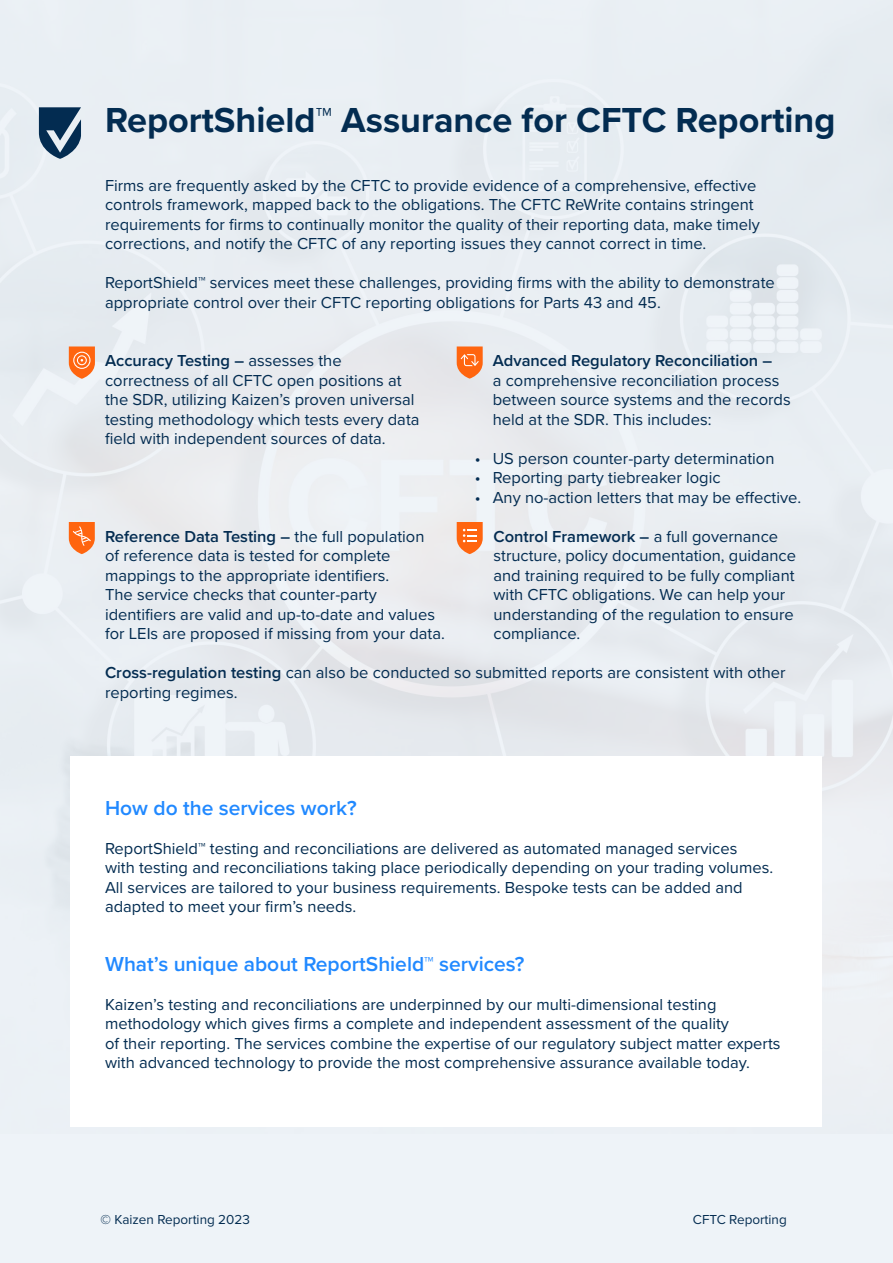
<style>
.page{position:relative;width:893px;height:1263px;background:#fff}
.page>*{position:absolute;margin:0;border:0;box-sizing:border-box;transform-origin:0 0}
.t1{font:700 36px "Proxima Nova";color:#032c51}
.t2{font:600 21px "Proxima Nova";color:#2189ff}
.t3{font:16.5px/19.5px "Proxima Nova";color:#032c51}
.t4{font:600 16.5px "Proxima Nova";color:#032c51}
.t5{font:13.5px "Proxima Nova";color:#032c51}
.s1{font-weight:600}
</style>
<div class="page">
<div style="left:0;top:0;width:892px;height:1263px;background:#eef3f8"></div>
<img style="left:0;top:92px;width:892px;height:1035px">
<svg style="left:69px;top:347px;width:26px;height:32px"></svg>
<svg style="left:69px;top:522px;width:26px;height:32px"></svg>
<svg style="left:456px;top:347px;width:26px;height:32px"></svg>
<svg style="left:456px;top:522px;width:26px;height:32px"></svg>
<div style="left:71px;top:756px;width:751px;height:370px;background:#fff"></div>
<svg style="left:39px;top:107px;width:42px;height:52px"></svg>
<h1 class="t1" style="left:105px;top:93px;width:732px">ReportShield™ Assurance for CFTC Reporting</h1>
<p class="t3" style="left:105px;top:175px;width:656px">Firms are frequently asked by the CFTC to provide evidence of a comprehensive, effective controls framework, mapped back to the obligations. The CFTC ReWrite contains stringent requirements for firms to continually monitor the quality of their reporting data, make timely corrections, and notify the CFTC of any reporting issues they cannot correct in time.</p>
<p class="t3" style="left:105px;top:272px;width:671px">ReportShield™ services meet these challenges, providing firms with the ability to demonstrate appropriate control over their CFTC reporting obligations for Parts 43 and 45.</p>
<p class="t3" style="left:105px;top:350px;width:316px"><span class="s1">Accuracy Testing –</span> assesses the correctness of all CFTC open positions at the SDR, utilizing Kaizen’s proven universal testing methodology which tests every data field with independent sources of data.</p>
<p class="t4" style="left:492px;top:348px;width:281px">Advanced Regulatory Reconciliation –</p>
<p class="t3" style="left:492px;top:370px;width:299px">a comprehensive reconciliation process between source systems and the records held at the SDR. This includes:</p>
<p class="t3" style="left:474px;top:448px;width:301px">• US person counter-party determination</p>
<p class="t3" style="left:474px;top:467px;width:247px">• Reporting party tiebreaker logic</p>
<p class="t3" style="left:474px;top:487px;width:328px">• Any no-action letters that may be effective.</p>
<p class="t3" style="left:105px;top:526px;width:341px"><span class="s1">Reference Data Testing –</span> the full population<br>of reference data is tested for complete mappings to the appropriate identifiers.<br>The service checks that counter-party identifiers are valid and up-to-date and values for LEIs are proposed if missing from your data.</p>
<p class="t3" style="left:493px;top:526px;width:304px"><span class="s1">Control Framework –</span> a full governance structure, policy documentation, guidance and training required to be fully compliant with CFTC obligations. We can help your understanding of the regulation to ensure compliance.</p>
<p class="t3" style="left:105px;top:662px;width:682px"><span class="s1">Cross-regulation testing</span> can also be conducted so submitted reports are consistent with other reporting regimes.</p>
<p class="t2" style="left:105px;top:792px;width:253px">How do the services work?</p>
<p class="t3" style="left:105px;top:838px;width:669px">ReportShield™ testing and reconciliations are delivered as automated managed services<br>with testing and reconciliations taking place periodically depending on your trading volumes.<br>All services are tailored to your business requirements. Bespoke tests can be added and adapted to meet your firm’s needs.</p>
<p class="t2" style="left:105px;top:948px;width:421px">What’s unique about ReportShield™ services?</p>
<p class="t3" style="left:105px;top:994px;width:677px">Kaizen’s testing and reconciliations are underpinned by our multi-dimensional testing methodology which gives firms a complete and independent assessment of the quality<br>of their reporting. The services combine the expertise of our regulatory subject matter experts with advanced technology to provide the most comprehensive assurance available today.</p>
<p class="t5" style="left:100px;top:1209px;width:151px">© Kaizen Reporting 2023</p>
<p class="t5" style="left:693px;top:1209px;width:95px">CFTC Reporting</p>
</div>
